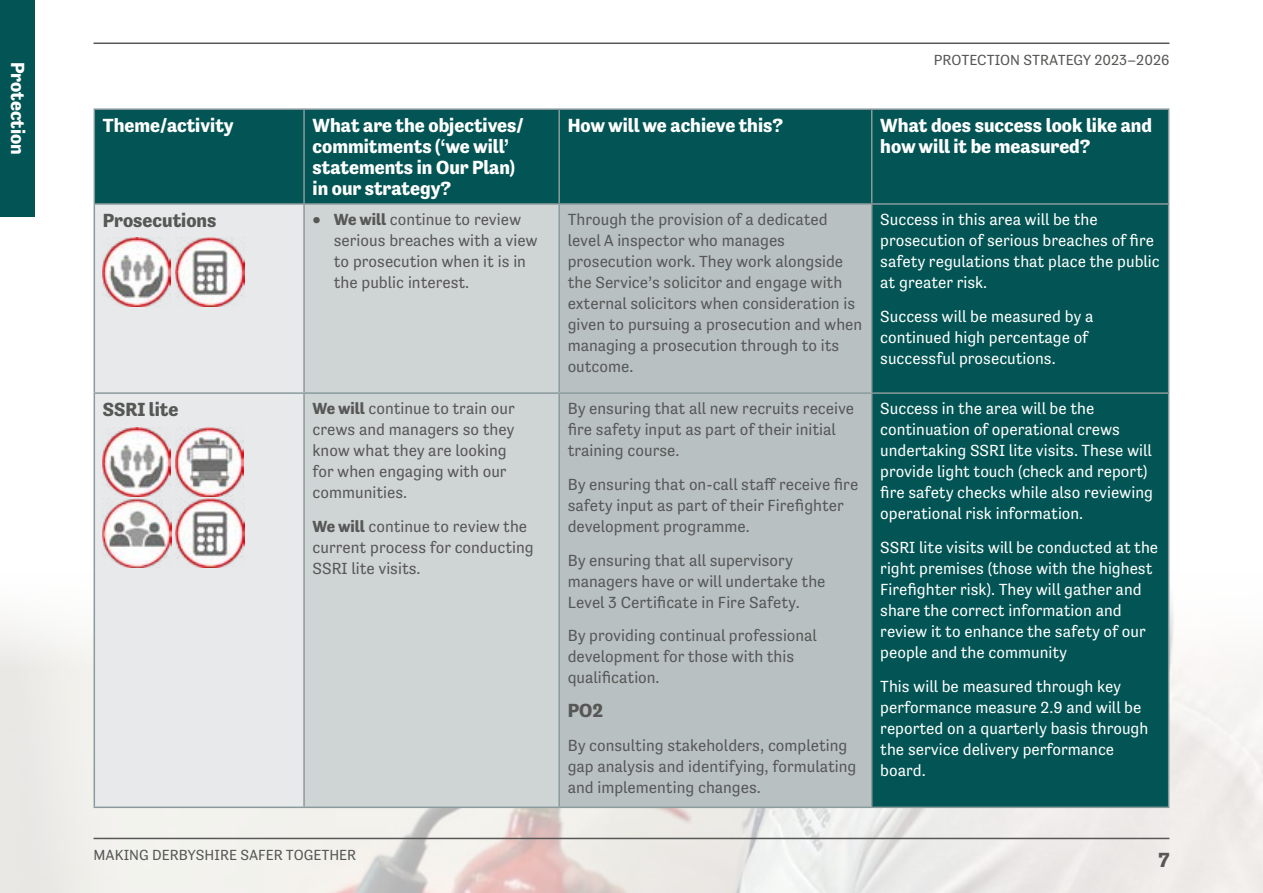
<style>
.page{position:relative;width:1263px;height:893px;background:#fff}
.page>*{position:absolute;margin:0;border:0;box-sizing:border-box;transform-origin:0 0}
.t1{font:700 21px "Tenso";color:#575756}
.t2{font:700 19.5px/21px "Tenso";color:#fff}
.t3{font:700 19.5px "Tenso";color:#575756}
.t4{font:16.5px/21px "Tenso";color:#575756}
.t5{font:16.5px/21px "Tenso";color:#fff}
.t6{font:15px "Tenso";color:#575756}
.s1{font-weight:700}
</style>
<div class="page">
<img style="left:0;top:668px;width:1262px;height:225px">
<hr style="left:94px;top:838px;width:1075px;height:1px;background:#575756">
<hr style="left:94px;top:43px;width:1075px;height:1px;background:#575756">
<div style="left:0;top:0;width:34px;height:217px;background:#025554"></div>
<div style="left:872px;top:204px;width:297px;height:189px;background:#025554"></div>
<div style="left:872px;top:393px;width:297px;height:414px;background:#025554"></div>
<div style="left:304px;top:393px;width:255px;height:414px;background:#cfd4d5"></div>
<div style="left:559px;top:204px;width:313px;height:189px;background:#b8c0c2"></div>
<div style="left:559px;top:393px;width:313px;height:414px;background:#b8c0c2"></div>
<div style="left:94px;top:109px;width:210px;height:95px;background:#025554"></div>
<div style="left:304px;top:109px;width:255px;height:95px;background:#025554"></div>
<div style="left:559px;top:109px;width:313px;height:95px;background:#025554"></div>
<div style="left:872px;top:109px;width:297px;height:95px;background:#025554"></div>
<div style="left:94px;top:204px;width:210px;height:189px;background:#e7e9ea"></div>
<div style="left:94px;top:393px;width:210px;height:414px;background:#e7e9ea"></div>
<div style="left:304px;top:204px;width:255px;height:189px;background:#cfd4d5"></div>
<hr style="left:94px;top:108px;width:210px;height:2px;background:#8a9b9d">
<hr style="left:94px;top:110px;width:1px;height:93px;background:#8a9b9d">
<hr style="left:304px;top:108px;width:255px;height:2px;background:#8a9b9d">
<hr style="left:303px;top:110px;width:2px;height:93px;background:#8a9b9d">
<hr style="left:559px;top:108px;width:313px;height:2px;background:#8a9b9d">
<hr style="left:558px;top:110px;width:2px;height:93px;background:#8a9b9d">
<hr style="left:872px;top:108px;width:297px;height:2px;background:#8a9b9d">
<hr style="left:871px;top:110px;width:1px;height:93px;background:#8a9b9d">
<hr style="left:1168px;top:110px;width:1px;height:93px;background:#8a9b9d">
<hr style="left:94px;top:203px;width:210px;height:2px;background:#8a9b9d">
<hr style="left:94px;top:205px;width:1px;height:187px;background:#8a9b9d">
<hr style="left:304px;top:203px;width:255px;height:2px;background:#8a9b9d">
<hr style="left:303px;top:205px;width:2px;height:187px;background:#8a9b9d">
<hr style="left:559px;top:203px;width:313px;height:2px;background:#8a9b9d">
<hr style="left:558px;top:205px;width:2px;height:187px;background:#8a9b9d">
<hr style="left:872px;top:203px;width:297px;height:2px;background:#8a9b9d">
<hr style="left:871px;top:205px;width:1px;height:187px;background:#8a9b9d">
<hr style="left:1168px;top:205px;width:1px;height:187px;background:#8a9b9d">
<hr style="left:94px;top:392px;width:210px;height:2px;background:#8a9b9d">
<hr style="left:94px;top:394px;width:1px;height:413px;background:#8a9b9d">
<hr style="left:304px;top:392px;width:255px;height:2px;background:#8a9b9d">
<hr style="left:303px;top:394px;width:2px;height:413px;background:#8a9b9d">
<hr style="left:559px;top:392px;width:313px;height:2px;background:#8a9b9d">
<hr style="left:558px;top:394px;width:2px;height:413px;background:#8a9b9d">
<hr style="left:872px;top:392px;width:297px;height:2px;background:#8a9b9d">
<hr style="left:871px;top:394px;width:1px;height:413px;background:#8a9b9d">
<hr style="left:1168px;top:394px;width:1px;height:413px;background:#8a9b9d">
<hr style="left:94px;top:807px;width:210px;height:1px;background:#8a9b9d">
<hr style="left:304px;top:807px;width:255px;height:1px;background:#8a9b9d">
<hr style="left:559px;top:807px;width:313px;height:1px;background:#8a9b9d">
<hr style="left:872px;top:807px;width:297px;height:1px;background:#8a9b9d">
<img style="left:102px;top:237px;width:69px;height:69px">
<img style="left:175px;top:237px;width:69px;height:69px">
<img style="left:102px;top:427px;width:69px;height:69px">
<img style="left:175px;top:427px;width:69px;height:69px">
<img style="left:103px;top:499px;width:68px;height:69px">
<img style="left:176px;top:499px;width:69px;height:69px">
<p class="t2" style="left:28px;top:62px;width:95px;rotate:90deg">Protection</p>
<p class="t6" style="left:934px;top:52px;width:237px">PROTECTION STRATEGY 2023–2026</p>
<p class="t2" style="left:103px;top:115px;width:132px">Theme/activity</p>
<p class="t2" style="left:313px;top:115px;width:213px">What are the objectives/ commitments (‘we will’ statements in Our Plan) in our strategy?</p>
<p class="t2" style="left:568px;top:115px;width:217px">How will we achieve this?</p>
<p class="t2" style="left:880px;top:115px;width:273px">What does success look like and how will it be measured?</p>
<p class="t3" style="left:103px;top:209px;width:115px">Prosecutions</p>
<p class="t4" style="left:334px;top:209px;width:206px;text-indent:-21px"><span class="s1">• We will</span> continue to review serious breaches with a view to prosecution when it is in the public interest.</p>
<p class="t4" style="left:568px;top:209px;width:296px">Through the provision of a dedicated level A inspector who manages prosecution work. They work alongside the Service’s solicitor and engage with external solicitors when consideration is given to pursuing a prosecution and when managing a prosecution through to its outcome.</p>
<p class="t5" style="left:880px;top:209px;width:281px">Success in this area will be the prosecution of serious breaches of fre safety regulations that place the public at greater risk.</p>
<p class="t5" style="left:880px;top:305px;width:215px">Success will be measured by a continued high percentage of successful prosecutions.</p>
<p class="t3" style="left:103px;top:399px;width:77px">SSRI lite</p>
<p class="t4" style="left:313px;top:398px;width:204px"><span class="s1">We will</span> continue to train our crews and managers so they know what they are looking for when engaging with our communities.</p>
<p class="t4" style="left:313px;top:516px;width:223px"><span class="s1">We will</span> continue to review the current process for conducting<br>SSRI lite visits.</p>
<p class="t4" style="left:568px;top:398px;width:288px">By ensuring that all new recruits receive fre safety input as part of their initial training course.</p>
<p class="t4" style="left:568px;top:474px;width:292px">By ensuring that on-call staf receive fre safety input as part of their Firefghter development programme.</p>
<p class="t4" style="left:568px;top:549px;width:259px">By ensuring that all supervisory managers have or will undertake the<br>Level 3 Certifcate in Fire Safety.</p>
<p class="t4" style="left:568px;top:625px;width:251px">By providing continual professional development for those with this qualifcation.</p>
<p class="t3" style="left:568px;top:699px;width:37px">PO2</p>
<p class="t4" style="left:568px;top:735px;width:290px">By consulting stakeholders, completing gap analysis and identifying, formulating and implementing changes.</p>
<p class="t5" style="left:880px;top:398px;width:274px">Success in the area will be the continuation of operational crews undertaking SSRI lite visits. These will provide light touch (check and report) fre safety checks while also reviewing operational risk information.</p>
<p class="t5" style="left:880px;top:537px;width:279px">SSRI lite visits will be conducted at the right premises (those with the highest Firefghter risk). They will gather and share the correct information and review it to enhance the safety of our people and the community</p>
<p class="t5" style="left:880px;top:675px;width:270px">This will be measured through key performance measure 2.9 and will be reported on a quarterly basis through the service delivery performance board.</p>
<p class="t6" style="left:94px;top:846px;width:264px">MAKING DERBYSHIRE SAFER TOGETHER</p>
<p class="t1" style="left:1158px;top:848px;width:12px">7</p>
</div>
